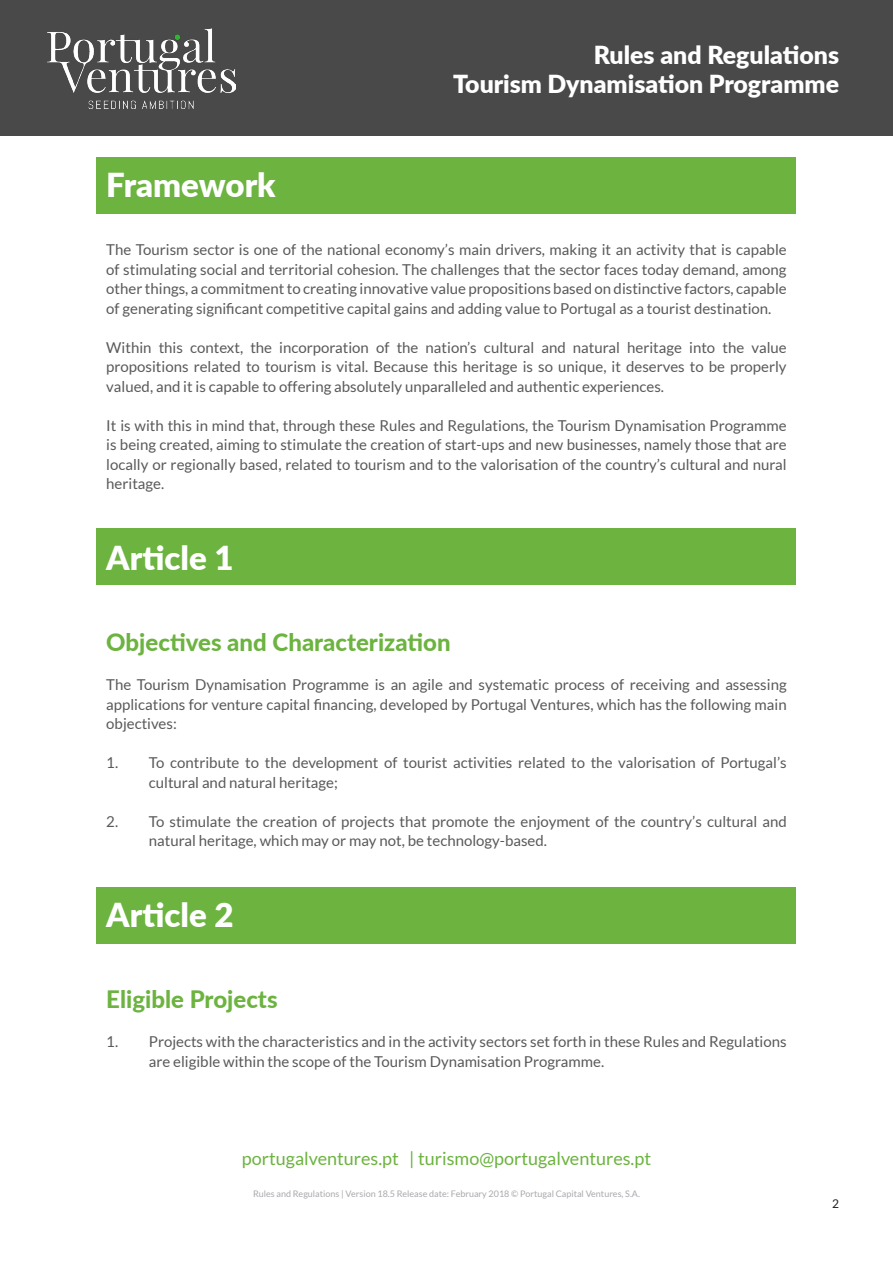
<style>
.page{position:relative;width:893px;height:1263px;background:#fff}
.page>*{position:absolute;margin:0;border:0;box-sizing:border-box;transform-origin:0 0}
.titulos_PV{font:900 33px "Lato";color:#fff}
.t1{font:900 24.9px/29.8px "Lato";color:#fff;text-align:right}
.subtitulos_PV{font:800 24px "Lato";color:#6cb33f}
.t2{font:18px "Lato";color:#6cb33f}
.texto_PV{font:15px/19.5px "Lato";color:#595959;text-align:justify}
.bullets{font:15px/19.5px "Lato";color:#595959}
.t3{font:12px "Lato";color:#231f20}
.t4{font:9px "Lato";color:#a8a9ad}
</style>
<div class="page">
<div style="left:1px;top:1px;width:892px;height:135px;background:#494949"></div>
<img style="left:48px;top:28px;width:187px;height:81px">
<div style="left:97px;top:157px;width:699px;height:56px;background:#6cb33f"></div>
<div style="left:97px;top:529px;width:699px;height:56px;background:#6cb33f"></div>
<div style="left:97px;top:887px;width:699px;height:56px;background:#6cb33f"></div>
<p class="titulos_PV" style="left:106px;top:160px;width:171px">Framework</p>
<h2 class="t1" style="left:453px;top:38px;width:387px">Rules and Regulations<br>Tourism Dynamisation Programme</h2>
<p class="texto_PV" style="left:106px;top:240px;width:682px">The Tourism sector is one of the national economy’s main drivers, making it an activity that is capable of stimulating social and territorial cohesion. The challenges that the sector faces today demand, among other things, a commitment to creating innovative value propositions based on distinctive factors, capable of generating significant competitive capital gains and adding value to Portugal as a tourist destination.</p>
<p class="texto_PV" style="left:106px;top:337px;width:682px">Within this context, the incorporation of the nation’s cultural and natural heritage into the value propositions related to tourism is vital. Because this heritage is so unique, it deserves to be properly valued, and it is capable to offering absolutely unparalleled and authentic experiences.</p>
<p class="texto_PV" style="left:106px;top:415px;width:682px">It is with this in mind that, through these Rules and Regulations, the Tourism Dynamisation Programme is being created, aiming to stimulate the creation of start-ups and new businesses, namely those that are locally or regionally based, related to tourism and to the valorisation of the country’s cultural and nural heritage.</p>
<p class="titulos_PV" style="left:106px;top:533px;width:129px">Article 1</p>
<p class="subtitulos_PV" style="left:106px;top:625px;width:346px">Objectives and Characterization</p>
<p class="texto_PV" style="left:106px;top:675px;width:682px">The Tourism Dynamisation Programme is an agile and systematic process of receiving and assessing applications for venture capital financing, developed by Portugal Ventures, which has the following main objectives:</p>
<p class="bullets" style="left:149px;top:753px;width:639px;text-indent:-43px">1. To contribute to the development of tourist activities related to the valorisation of Portugal’s cultural and natural heritage;</p>
<p class="bullets" style="left:149px;top:811px;width:639px;text-indent:-43px">2. To stimulate the creation of projects that promote the enjoyment of the country’s cultural and natural heritage, which may or may not, be technology-based.</p>
<p class="titulos_PV" style="left:106px;top:890px;width:129px">Article 2</p>
<p class="subtitulos_PV" style="left:106px;top:982px;width:173px">Eligible Projects</p>
<p class="bullets" style="left:149px;top:1032px;width:639px;text-indent:-43px">1. Projects with the characteristics and in the activity sectors set forth in these Rules and Regulations are eligible within the scope of the Tourism Dynamisation Programme.</p>
<p class="t2" style="left:242px;top:1148px;width:411px">portugalventures.pt | turismo@portugalventures.pt</p>
<p class="t4" style="left:253px;top:1189px;width:388px">Rules and Regulations | Version 18.5 Release date: February 2018 © Portugal Capital Ventures, S.A.</p>
<p class="t3" style="left:832px;top:1197px;width:8px">2</p>
</div>
